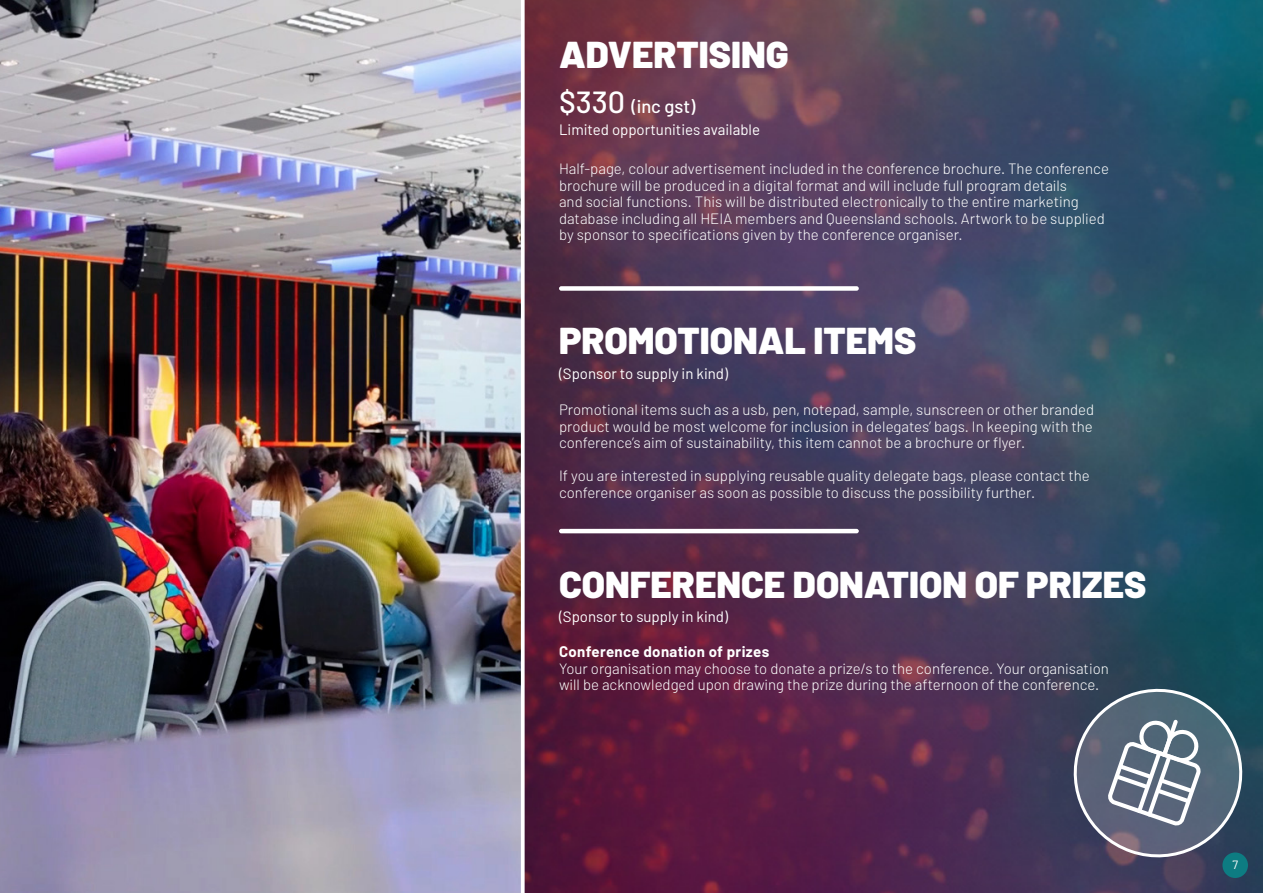
<style>
.page{position:relative;width:1263px;height:893px;background:#fff}
.page>*{position:absolute;margin:0;border:0;box-sizing:border-box;transform-origin:0 0}
.t1{font:900 37.5px "Barlow";color:#fff}
.t2{font:500 18.3px "Barlow";color:#fff}
.t3{font:300 15px/16.5px "Barlow";color:#fff}
.t4{font:15px "Barlow";color:#fff}
.t5{font:700 15px "Barlow";letter-spacing:.025em;color:#fff}
.t6{font:12px "Barlow";color:#fff}
.s1{font-size:30.6px}
</style>
<div class="page">
<img style="left:0;top:0;width:1263px;height:893px">
<svg style="left:521px;top:0;width:4px;height:893px"></svg>
<div style="left:559px;top:286px;width:300px;height:5px;background:#fff;border-radius:2px"></div>
<hr style="left:559px;top:529px;width:300px;height:4px;background:#fff;border-radius:2px">
<svg style="left:1061px;top:680px;width:194px;height:190px;background:#5a687b"></svg>
<div style="left:1222px;top:852px;width:26px;height:26px;background:#0d7c82;border-radius:50%"></div>
<h1 class="t1" style="left:559px;top:31px;width:231px">ADVERTISING</h1>
<p class="t2" style="left:559px;top:95px;width:138px"><span class="s1">$330</span> (inc gst)</p>
<p class="t4" style="left:559px;top:119px;width:203px">Limited opportunities available</p>
<p class="t3" style="left:559px;top:160px;width:551px">Half-page, colour advertisement included in the conference brochure. The conference brochure will be produced in a digital format and will include full program details<br>and social functions. This will be distributed electronically to the entire marketing database including all HEIA members and Queensland schools. Artwork to be supplied by sponsor to specifications given by the conference organiser.</p>
<h1 class="t1" style="left:559px;top:317px;width:359px">PROMOTIONAL ITEMS</h1>
<p class="t4" style="left:559px;top:363px;width:170px">(Sponsor to supply in kind)</p>
<p class="t3" style="left:559px;top:401px;width:537px;text-align:justify">Promotional items such as a usb, pen, notepad, sample, sunscreen or other branded product would be most welcome for inclusion in delegates’ bags. In keeping with the conference’s aim of sustainability, this item cannot be a brochure or flyer.</p>
<p class="t3" style="left:559px;top:467px;width:532px">If you are interested in supplying reusable quality delegate bags, please contact the conference organiser as soon as possible to discuss the possibility further.</p>
<h1 class="t1" style="left:559px;top:561px;width:589px">CONFERENCE DONATION OF PRIZES</h1>
<p class="t4" style="left:559px;top:606px;width:170px">(Sponsor to supply in kind)</p>
<p class="t5" style="left:559px;top:641px;width:212px">Conference donation of prizes</p>
<p class="t3" style="left:559px;top:660px;width:551px">Your organisation may choose to donate a prize/s to the conference. Your organisation will be acknowledged upon drawing the prize during the afternoon of the conference.</p>
<p class="t6" style="left:1232px;top:856px;width:7px">7</p>
</div>
